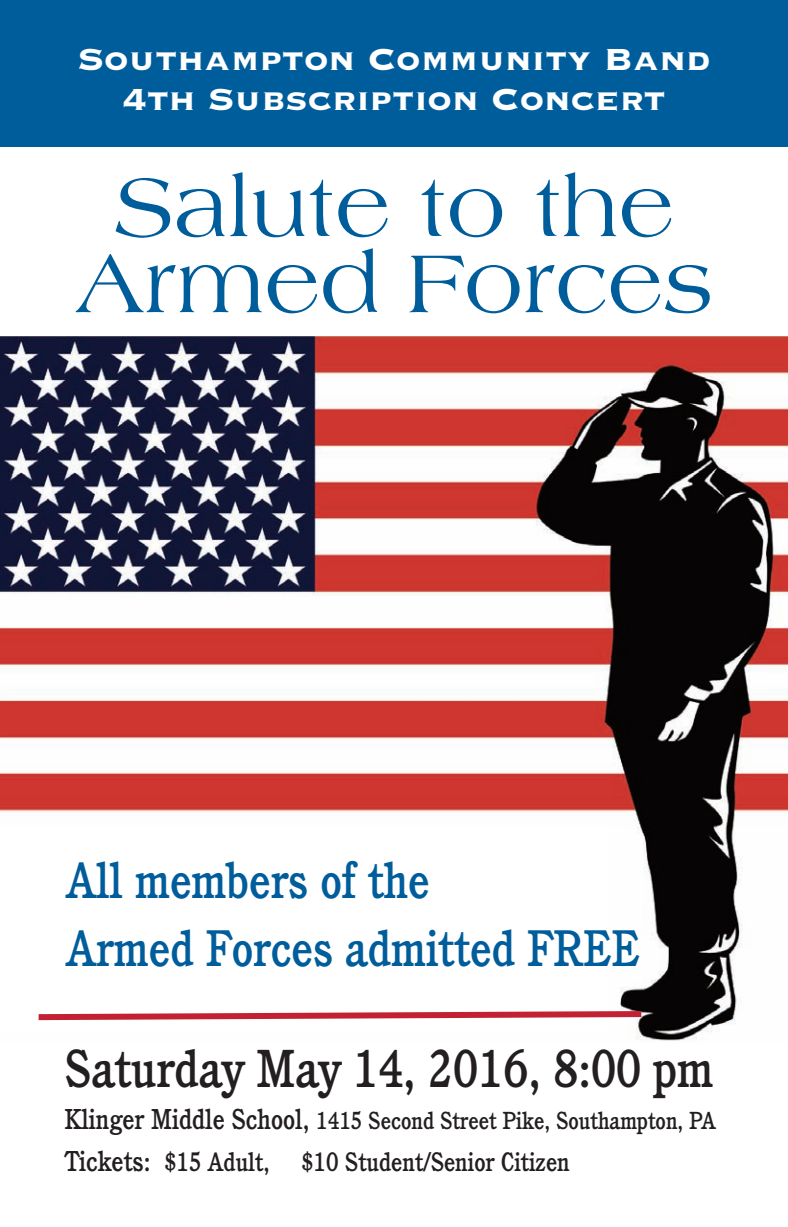
<style>
.page{position:relative;width:788px;height:1227px;background:#fff}
.page>*{position:absolute;margin:0;border:0;box-sizing:border-box;transform-origin:0 0}
.t1{font:88px/76px "Americana";color:#005d9c;text-align:center}
.t2{font:500 52px "Cushing";color:#231f20;scale:.9 1}
.t3{font:500 50px/68px "Cushing";color:#005d9c;scale:.9 1}
.t4{font:40px/40px "Copperplate Thirty Three BC";color:#fff;text-align:center}
.t5{font:500 26px "Cushing";color:#231f20;scale:.9 1}
.t6{font:500 24px "Cushing";color:#231f20;scale:.9 1}
.s1{font-size:28px}
</style>
<div class="page">
<div style="left:0;top:0;width:788px;height:146px;background:#005d9c"></div>
<img style="left:0;top:336px;width:788px;height:705px">
<div style="left:0;top:825px;width:607px;height:207px;background:#fff"></div>
<svg style="left:38px;top:1008px;width:609px;height:15px"></svg>
<h3 class="t4" style="left:77px;top:37px;width:634px">Southampton Community Band<br>4th Subscription Concert</h3>
<h1 class="t1" style="left:76px;top:174px;width:639px">Salute to the<br>Armed Forces</h1>
<h3 class="t3" style="left:66px;top:851px;width:639px">All members of the<br>Armed Forces admitted FREE</h3>
<h2 class="t2" style="left:65px;top:1049px;width:722px">Saturday May 14, 2016, 8:00 pm</h2>
<p class="t6" style="left:65px;top:1111px;width:725px"><span class="s1">Klinger Middle School,</span> 1415 Second Street Pike, Southampton, PA</p>
<p class="t5" style="left:65px;top:1152px;width:563px"><span class="s1">Tickets:</span> $15 Adult, $10 Student/Senior Citizen</p>
</div>
